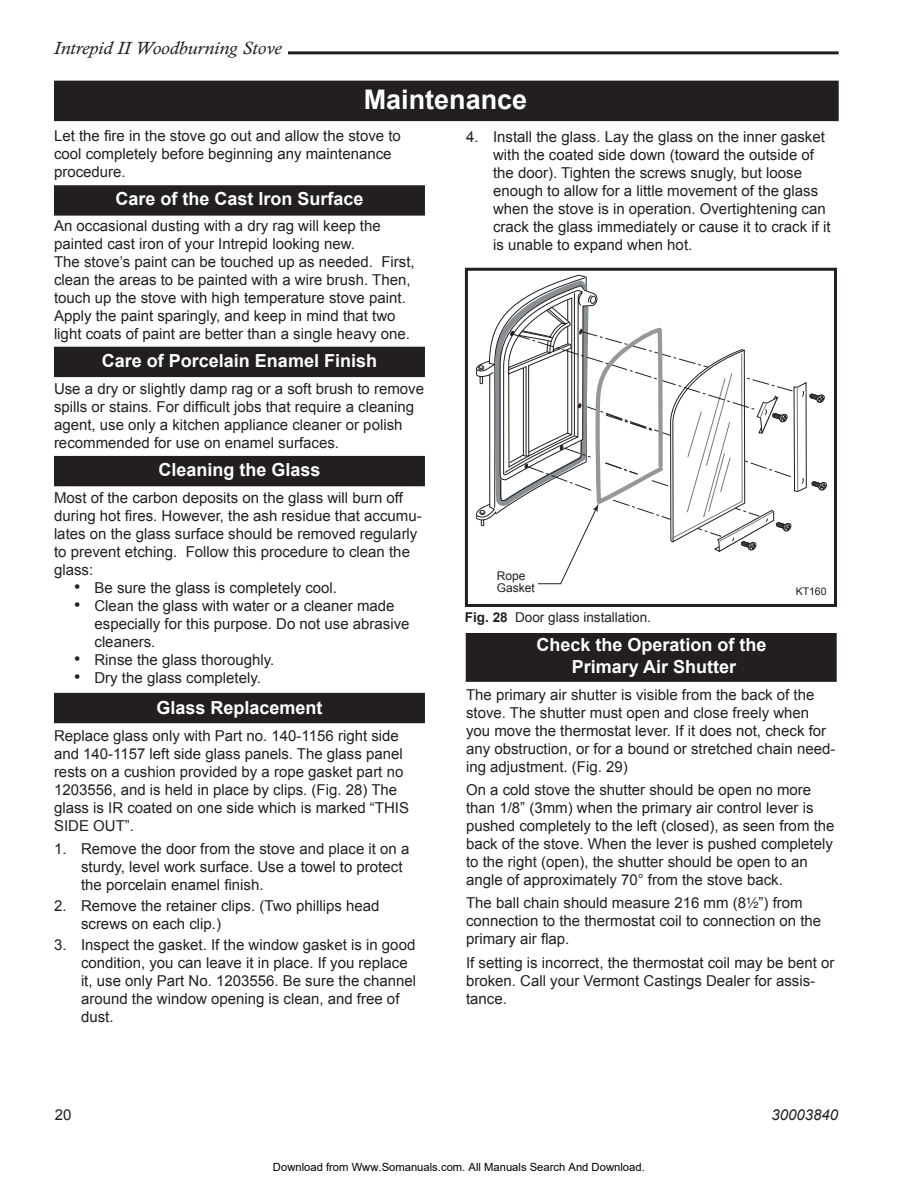
<style>
.page{position:relative;width:918px;height:1188px;background:#fff}
.page>*{position:absolute;margin:0;border:0;box-sizing:border-box;transform-origin:0 0}
.t1{font:700 27px "Arial";color:#fff}
.t2{font:700 18px/21.6px "Arial";color:#fff;text-align:center}
.t3{font:italic 18px "Calisto";color:#231f20;scale:1.07 1}
.t4{font:16.95px/20.4px "Helvetica";color:#231f20}
.t5{font:15px/18px "Arial";color:#231f20}
.t6{font:italic 15px "Arial";color:#231f20}
.t7{font:13.5px "Arial";color:#231f20}
.t8{font:12px/12px "Arial";color:#231f20}
.t9{font:11.25px "Arial";color:#000}
.t10{font:10.5px "Arial";color:#231f20}
.s1{font-size:18px}
.s2{font-weight:700}
.s3{font-family:"Helvetica Fraction"}
</style>
<div class="page">
<hr style="left:288px;top:51px;width:551px;height:3px;background:#231f20">
<div style="left:467px;top:634px;width:369px;height:47px;background:#231f20"></div>
<div style="left:466px;top:633px;width:371px;height:49px;border:2px solid #231f20"></div>
<div style="left:55px;top:694px;width:369px;height:28px;background:#231f20"></div>
<div style="left:54px;top:693px;width:371px;height:30px;border:2px solid #231f20"></div>
<div style="left:55px;top:457px;width:369px;height:29px;background:#231f20"></div>
<div style="left:54px;top:456px;width:371px;height:30px;border:2px solid #231f20"></div>
<div style="left:55px;top:186px;width:369px;height:29px;background:#231f20"></div>
<div style="left:54px;top:185px;width:371px;height:31px;border:2px solid #231f20"></div>
<div style="left:55px;top:347px;width:369px;height:29px;background:#231f20"></div>
<div style="left:54px;top:347px;width:371px;height:30px;border:2px solid #231f20"></div>
<div style="left:55px;top:81px;width:783px;height:39px;background:#231f20"></div>
<div style="left:54px;top:81px;width:785px;height:40px;border:2px solid #231f20"></div>
<svg style="left:476px;top:275px;width:350px;height:310px"></svg>
<div style="left:465px;top:268px;width:372px;height:339px;border:3px solid #231f20"></div>
<p class="t3" style="left:54px;top:38px;width:214px">Intrepid II Woodburning Stove</p>
<h1 class="t1" style="left:364px;top:85px;width:165px">Maintenance</h1>
<p class="t5" style="left:54px;top:126px;width:348px">Let the fire in the stove go out and allow the stove to cool completely before beginning any maintenance procedure.</p>
<p class="t2" style="left:115px;top:188px;width:250px">Care of the Cast Iron Surface</p>
<p class="t5" style="left:54px;top:217px;width:362px">An occasional dusting with a dry rag will keep the painted cast iron of your Intrepid looking new.<br>The stove’s paint can be touched up as needed. First, clean the areas to be painted with a wire brush. Then, touch up the stove with high temperature stove paint.<br>Apply the paint sparingly, and keep in mind that two light coats of paint are better than a single heavy one.</p>
<p class="t2" style="left:102px;top:350px;width:277px">Care of Porcelain Enamel Finish</p>
<p class="t5" style="left:54px;top:380px;width:372px">Use a dry or slightly damp rag or a soft brush to remove spills or stains. For difficult jobs that require a cleaning agent, use only a kitchen appliance cleaner or polish recommended for use on enamel surfaces.</p>
<p class="t2" style="left:158px;top:459px;width:164px">Cleaning the Glass</p>
<p class="t5" style="left:54px;top:488px;width:369px">Most of the carbon deposits on the glass will burn off during hot fires. However, the ash residue that accumu&shy;lates on the glass surface should be removed regularly to prevent etching. Follow this procedure to clean the glass:</p>
<p class="t5" style="left:74px;top:578px;width:264px"><span class="s1">•</span> Be sure the glass is completely cool.</p>
<p class="t5" style="left:94px;top:596px;width:317px;text-indent:-20px"><span class="s1">•</span> Clean the glass with water or a cleaner made especially for this purpose. Do not use abrasive cleaners.</p>
<p class="t5" style="left:74px;top:650px;width:202px"><span class="s1">•</span> Rinse the glass thoroughly.</p>
<p class="t5" style="left:74px;top:668px;width:188px"><span class="s1">•</span> Dry the glass completely.</p>
<p class="t2" style="left:156px;top:697px;width:168px">Glass Replacement</p>
<p class="t5" style="left:54px;top:726px;width:357px">Replace glass only with Part no. 140-1156 right side and 140-1157 left side glass panels. The glass panel rests on a cushion provided by a rope gasket part no 1203556, and is held in place by clips. (Fig. 28) The glass is IR coated on one side which is marked “THIS SIDE OUT”.</p>
<p class="t5" style="left:81px;top:840px;width:330px;text-indent:-27px">1. Remove the door from the stove and place it on a sturdy, level work surface. Use a towel to protect the porcelain enamel finish.</p>
<p class="t5" style="left:81px;top:897px;width:300px;text-indent:-27px">2. Remove the retainer clips. (Two phillips head screws on each clip.)</p>
<p class="t5" style="left:81px;top:936px;width:337px;text-indent:-27px">3. Inspect the gasket. If the window gasket is in good condition, you can leave it in place. If you replace it, use only Part No. 1203556. Be sure the channel around the window opening is clean, and free of dust.</p>
<p class="t5" style="left:493px;top:128px;width:339px;text-indent:-27px">4. Install the glass. Lay the glass on the inner gasket with the coated side down (toward the outside of the door). Tighten the screws snugly, but loose enough to allow for a little movement of the glass when the stove is in operation. Overtightening can crack the glass immediately or cause it to crack if it is unable to expand when hot.</p>
<p class="t8" style="left:497px;top:570px;width:40px">Rope<br>Gasket</p>
<p class="t10" style="left:796px;top:586px;width:32px">KT160</p>
<p class="t7" style="left:465px;top:609px;width:188px"><span class="s2">Fig. 28</span> Door glass installation.</p>
<p class="t2" style="left:536px;top:634px;width:232px">Check the Operation of the<br>Primary Air Shutter</p>
<p class="t5" style="left:466px;top:685px;width:371px">The primary air shutter is visible from the back of the stove. The shutter must open and close freely when you move the thermostat lever. If it does not, check for any obstruction, or for a bound or stretched chain need&shy;ing adjustment. (Fig. 29)</p>
<p class="t5" style="left:466px;top:781px;width:370px">On a cold stove the shutter should be open no more than 1/8” (3mm) when the primary air control lever is pushed completely to the left (closed), as seen from the back of the stove. When the lever is pushed completely to the right (open), the shutter should be open to an angle of approximately 70° from the stove back.</p>
<p class="t5" style="left:466px;top:894px;width:357px">The ball chain should measure 216 mm (8<span class="s3">¹⁄₂</span>”) from connection to the thermostat coil to connection on the primary air flap.</p>
<p class="t5" style="left:466px;top:954px;width:370px">If setting is incorrect, the thermostat coil may be bent or broken. Call your Vermont Castings Dealer for assis&shy;tance.</p>
<p class="t4" style="left:538px;top:693px;width:139px">Intrepid<br>glass replacement addendum<br>11/00</p>
<p class="t5" style="left:55px;top:1106px;width:18px">20</p>
<p class="t9" style="left:273px;top:1160px;width:373px">Download from Www.Somanuals.com. All Manuals Search And Download.</p>
<p class="t6" style="left:771px;top:1106px;width:68px">30003840</p>
</div>
